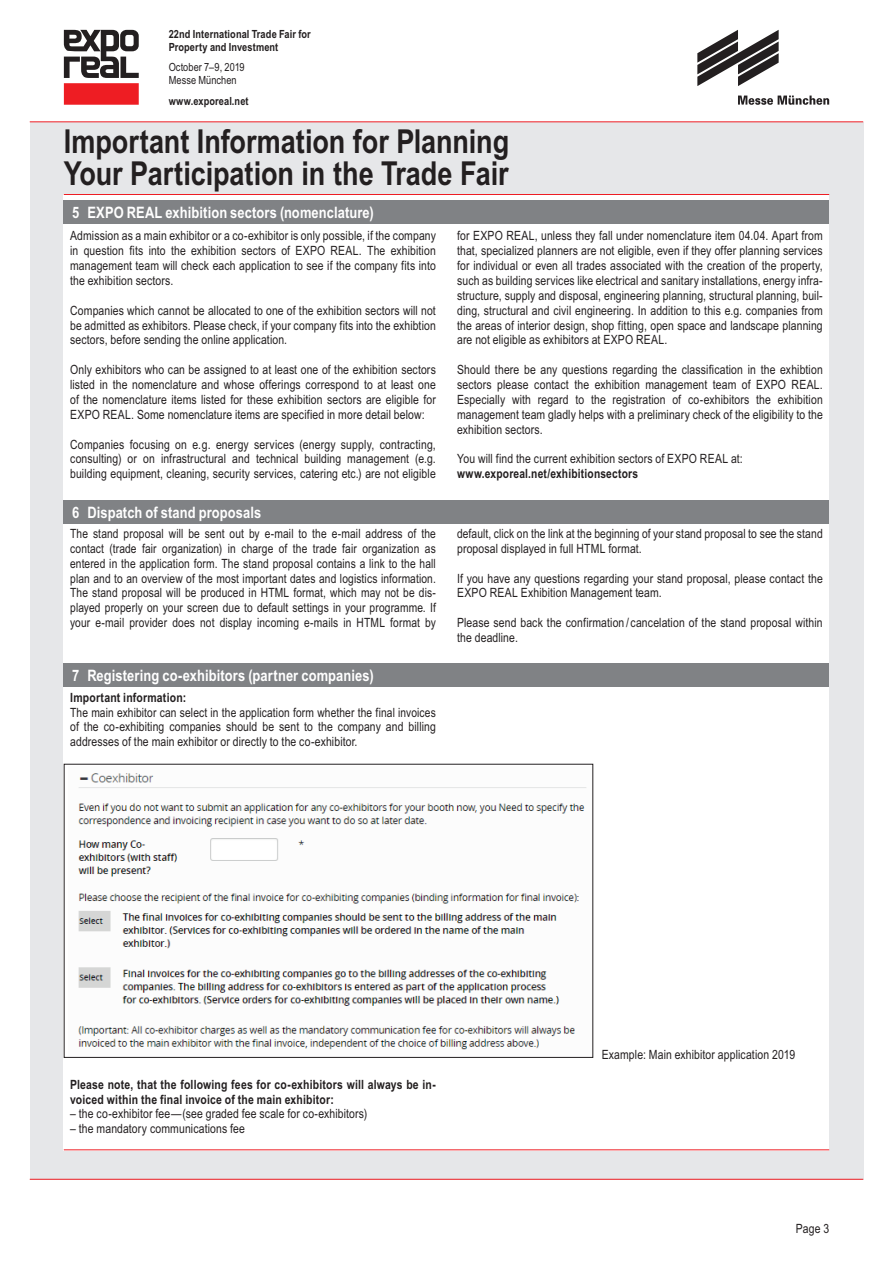
<style>
.page{position:relative;width:893px;height:1263px;background:#fff}
.page>*{position:absolute;margin:0;border:0;box-sizing:border-box;transform-origin:0 0}
.t1{font:700 33px/31.5px "Arial Narrow";letter-spacing:-.005em;color:#231f20}
.t2{font:700 15.75px "Arial Narrow";letter-spacing:.005em;color:#fff}
.t3{font:12.75px/14.9px "Arial Narrow";letter-spacing:.01em;color:#231f20;text-align:justify}
.t4{font:700 12.75px/14.9px "Arial Narrow";letter-spacing:.015em;color:#231f20}
.t5{font:700 11.25px/12.8px "Arial Narrow";letter-spacing:.01em;color:#231f20}
.t6{font:11.25px/12.8px "Arial Narrow";letter-spacing:.005em;color:#231f20}
</style>
<div class="page">
<div style="left:30px;top:122px;width:833px;height:1057px;background:#e6e7e9"></div>
<hr style="left:30px;top:1179px;width:833px;height:1px;background:#ee1d23">
<div style="left:64px;top:194px;width:765px;height:956px;background:#fff"></div>
<hr style="left:30px;top:121px;width:833px;height:1px;background:#ee1d23">
<hr style="left:64px;top:1149px;width:765px;height:1px;background:#ee1d23">
<hr style="left:64px;top:194px;width:765px;height:1px;background:#ee1d23">
<svg style="left:738px;top:96px;width:91px;height:9px"></svg>
<svg style="left:697px;top:30px;width:82px;height:56px"></svg>
<div style="left:64px;top:83px;width:75px;height:22px;background:#ee1d23"></div>
<svg style="left:64px;top:30px;width:75px;height:48px"></svg>
<div style="left:64px;top:200px;width:765px;height:24px;background:#808285"></div>
<div style="left:64px;top:501px;width:765px;height:23px;background:#808285"></div>
<div style="left:64px;top:663px;width:765px;height:24px;background:#808285"></div>
<img style="left:78px;top:773px;width:509px;height:277px">
<div style="left:64px;top:764px;width:529px;height:294px;border:1px solid #231f20"></div>
<p class="t5" style="left:169px;top:27px;width:144px">22nd International Trade Fair for<br>Property and Investment</p>
<p class="t6" style="left:169px;top:61px;width:78px">October 7–9, 2019<br>Messe München</p>
<p class="t5" style="left:169px;top:94px;width:81px">www.exporeal.net</p>
<h1 class="t1" style="left:64px;top:124px;width:447px">Important Information for Planning<br>Your Participation in the Trade Fair</h1>
<p class="t2" style="left:72px;top:200px;width:303px">5 EXPO REAL exhibition sectors (nomenclature)</p>
<p class="t3" style="left:70px;top:228px;width:367px">Admission as a main exhibitor or a co-exhibitor is only possible, if the company in question fits into the exhibition sectors of EXPO REAL. The exhibition management team will check each application to see if the company fits into the exhibition sectors.</p>
<p class="t3" style="left:70px;top:302px;width:367px">Companies which cannot be allocated to one of the exhibition sectors will not be admitted as exhibitors. Please check, if your company fits into the exhibtion sectors, before sending the online application.</p>
<p class="t3" style="left:70px;top:362px;width:367px">Only exhibitors who can be assigned to at least one of the exhibition sectors listed in the nomenclature and whose offerings correspond to at least one of the nomenclature items listed for these exhibition sectors are eligible for EXPO REAL. Some nomenclature items are specified in more detail below:</p>
<p class="t3" style="left:70px;top:436px;width:367px">Companies focusing on e.g. energy services (energy supply, contracting, consulting) or on infrastructural and technical building management (e.g. building equipment, cleaning, security services, catering etc.) are not eligible</p>
<p class="t2" style="left:72px;top:501px;width:190px">6 Dispatch of stand proposals</p>
<p class="t3" style="left:457px;top:228px;width:367px">for EXPO REAL, unless they fall under nomenclature item 04.04. Apart from that, specialized planners are not eligible, even if they offer planning services for individual or even all trades associated with the creation of the property, such as building services like electrical and sanitary installations, energy infra&shy;structure, supply and disposal, engineering planning, structural planning, buil&shy;ding, structural and civil engineering. In addition to this e.g. companies from the areas of interior design, shop fitting, open space and landscape planning are not eligible as exhibitors at EXPO REAL.</p>
<p class="t3" style="left:457px;top:362px;width:367px">Should there be any questions regarding the classification in the exhibtion sectors please contact the exhibition management team of EXPO REAL.<br>Especially with regard to the registration of co-exhibitors the exhibition management team gladly helps with a preliminary check of the eligibility to the exhibition sectors.</p>
<p class="t3" style="left:457px;top:451px;width:287px">You will find the current exhibition sectors of EXPO REAL at:</p>
<p class="t4" style="left:457px;top:466px;width:182px">www.exporeal.net/exhibitionsectors</p>
<p class="t3" style="left:70px;top:525px;width:367px">The stand proposal will be sent out by e-mail to the e-mail address of the contact (trade fair organization) in charge of the trade fair organization as entered in the application form. The stand proposal contains a link to the hall plan and to an overview of the most important dates and logistics information.<br>The stand proposal will be produced in HTML format, which may not be dis&shy;played properly on your screen due to default settings in your programme. If your e-mail provider does not display incoming e-mails in HTML format by</p>
<p class="t3" style="left:457px;top:525px;width:367px">default, click on the link at the beginning of your stand proposal to see the stand proposal displayed in full HTML format.</p>
<p class="t3" style="left:457px;top:570px;width:367px">If you have any questions regarding your stand proposal, please contact the<br>EXPO REAL Exhibition Management team.</p>
<p class="t3" style="left:457px;top:615px;width:367px">Please send back the confirmation / cancelation of the stand proposal within the deadline.</p>
<p class="t2" style="left:72px;top:663px;width:303px">7 Registering co-exhibitors (partner companies)</p>
<p class="t4" style="left:70px;top:689px;width:117px">Important information:</p>
<p class="t3" style="left:70px;top:704px;width:367px">The main exhibitor can select in the application form whether the final invoices of the co-exhibiting companies should be sent to the company and billing addresses of the main exhibitor or directly to the co-exhibitor.</p>
<p class="t4" style="left:70px;top:1076px;width:367px">Please note, that the following fees for co-exhibitors will always be in&shy;voiced within the final invoice of the main exhibitor:</p>
<p class="t3" style="left:70px;top:1106px;width:299px">– the co-exhibitor fee—(see graded fee scale for co-exhibitors)</p>
<p class="t3" style="left:70px;top:1121px;width:176px">– the mandatory communications fee</p>
<p class="t3" style="left:602px;top:1046px;width:195px">Example: Main exhibitor application 2019</p>
<p class="t3" style="left:796px;top:1221px;width:35px">Page 3</p>
</div>
